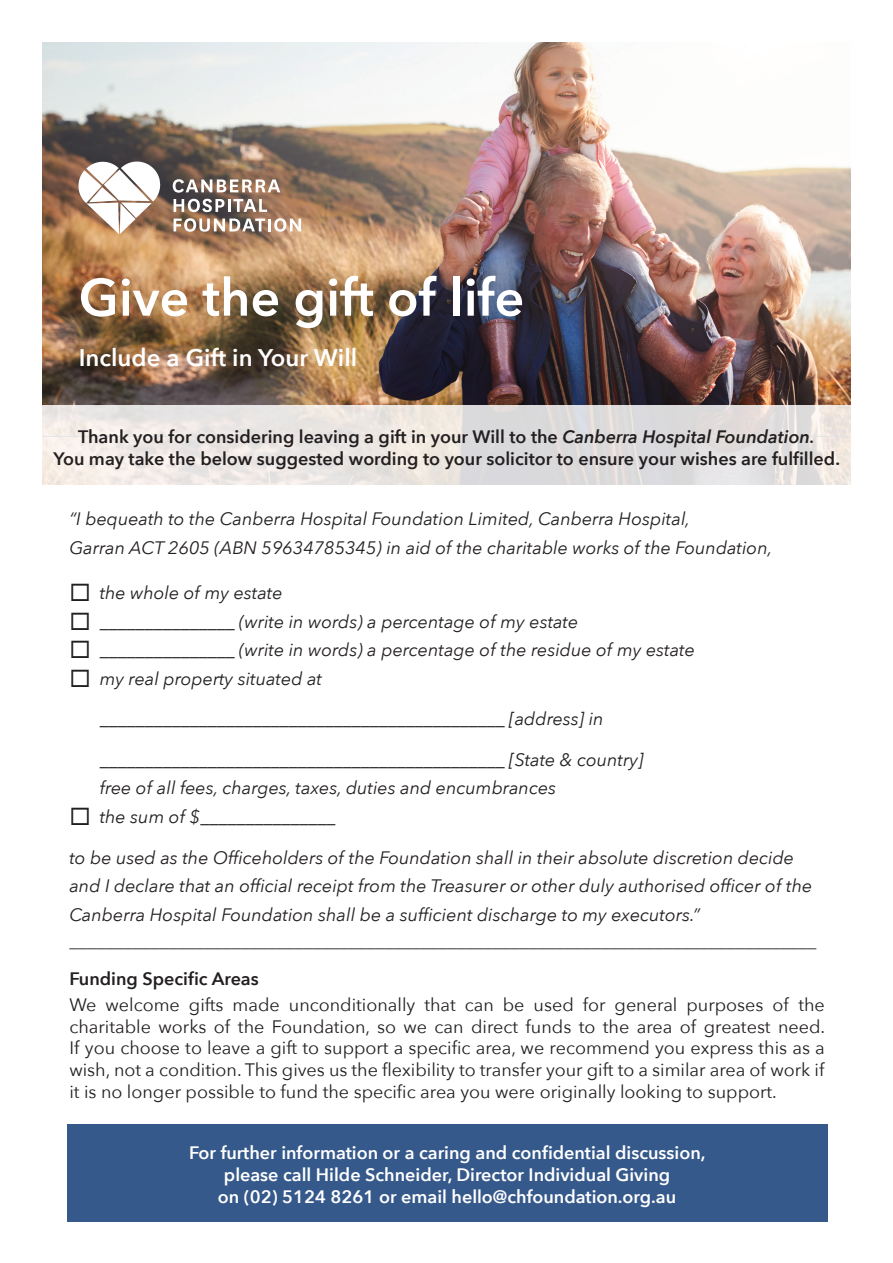
<style>
.page{position:relative;width:893px;height:1263px;background:#fff}
.page>*{position:absolute;margin:0;border:0;box-sizing:border-box;transform-origin:0 0}
.t1{font:600 52.05px "Avenir Next";color:#fff}
.t2{font:600 24px "Avenir Next";color:#fff}
.t3{font:italic 18px/28.5px "Avenir Next";color:#231f20}
.t4{font:18px/21.6px "Avenir Next";color:#231f20;text-align:justify}
.t5{font:600 18px/21.6px "Avenir Next";color:#231f20;text-align:center}
.t6{font:600 18px/21.6px "Avenir Next";color:#fff;text-align:center}
.s1{font-style:italic}
</style>
<div class="page">
<div style="left:67px;top:1124px;width:760px;height:98px;background:#36598b"></div>
<img style="left:43px;top:43px;width:807px;height:362px">
<svg style="left:42px;top:405px;width:809px;height:80px;background:#e6e2e0"></svg>
<svg style="left:173px;top:179px;width:107px;height:14px"></svg>
<svg style="left:174px;top:199px;width:93px;height:13px"></svg>
<svg style="left:174px;top:218px;width:127px;height:14px"></svg>
<svg style="left:78px;top:162px;width:82px;height:72px"></svg>
<h1 class="t1" style="left:79px;top:253px;width:447px">Give the gift of life</h1>
<h2 class="t2" style="left:79px;top:337px;width:280px">Include a Gift in Your Will</h2>
<p class="t5" style="left:53px;top:426px;width:788px">Thank you for considering leaving a gift in your Will to the <span class="s1">Canberra Hospital Foundation.<br></span>You may take the below suggested wording to your solicitor to ensure your wishes are fulfilled.</p>
<p class="t3" style="left:69px;top:504px;width:705px">“I bequeath to the Canberra Hospital Foundation Limited, Canberra Hospital,<br>Garran ACT 2605 (ABN 59634785345) in aid of the charitable works of the Foundation,</p>
<p class="t3" style="left:69px;top:578px;width:215px">◻ the whole of my estate</p>
<p class="t3" style="left:69px;top:606px;width:510px">◻ _______________ (write in words) a percentage of my estate</p>
<p class="t3" style="left:69px;top:635px;width:627px">◻ _______________ (write in words) a percentage of the residue of my estate</p>
<p class="t3" style="left:69px;top:663px;width:254px">◻ my real property situated at</p>
<p class="t3" style="left:100px;top:704px;width:505px">_____________________________________________ [address] in</p>
<p class="t3" style="left:100px;top:744px;width:545px">_____________________________________________ [State &amp; country] free of all fees, charges, taxes, duties and encumbrances</p>
<p class="t3" style="left:69px;top:801px;width:268px">◻ the sum of $_______________</p>
<p class="t3" style="left:69px;top:842px;width:744px">to be used as the Officeholders of the Foundation shall in their absolute discretion decide and I declare that an official receipt from the Treasurer or other duly authorised officer of the<br>Canberra Hospital Foundation shall be a sufficient discharge to my executors.”</p>
<p class="t4" style="left:69px;top:929px;width:748px">___________________________________________________________________________________</p>
<p class="t5" style="left:69px;top:968px;width:191px">Funding Specific Areas</p>
<p class="t4" style="left:69px;top:993px;width:757px">We welcome gifts made unconditionally that can be used for general purposes of the charitable works of the Foundation, so we can direct funds to the area of greatest need.<br>If you choose to leave a gift to support a specific area, we recommend you express this as a wish, not a condition. This gives us the flexibility to transfer your gift to a similar area of work if it is no longer possible to fund the specific area you were originally looking to support.</p>
<p class="t6" style="left:189px;top:1142px;width:518px">For further information or a caring and confidential discussion, please call Hilde Schneider, Director Individual Giving<br>on (02) 5124 8261 or email hello@chfoundation.org.au</p>
</div>
